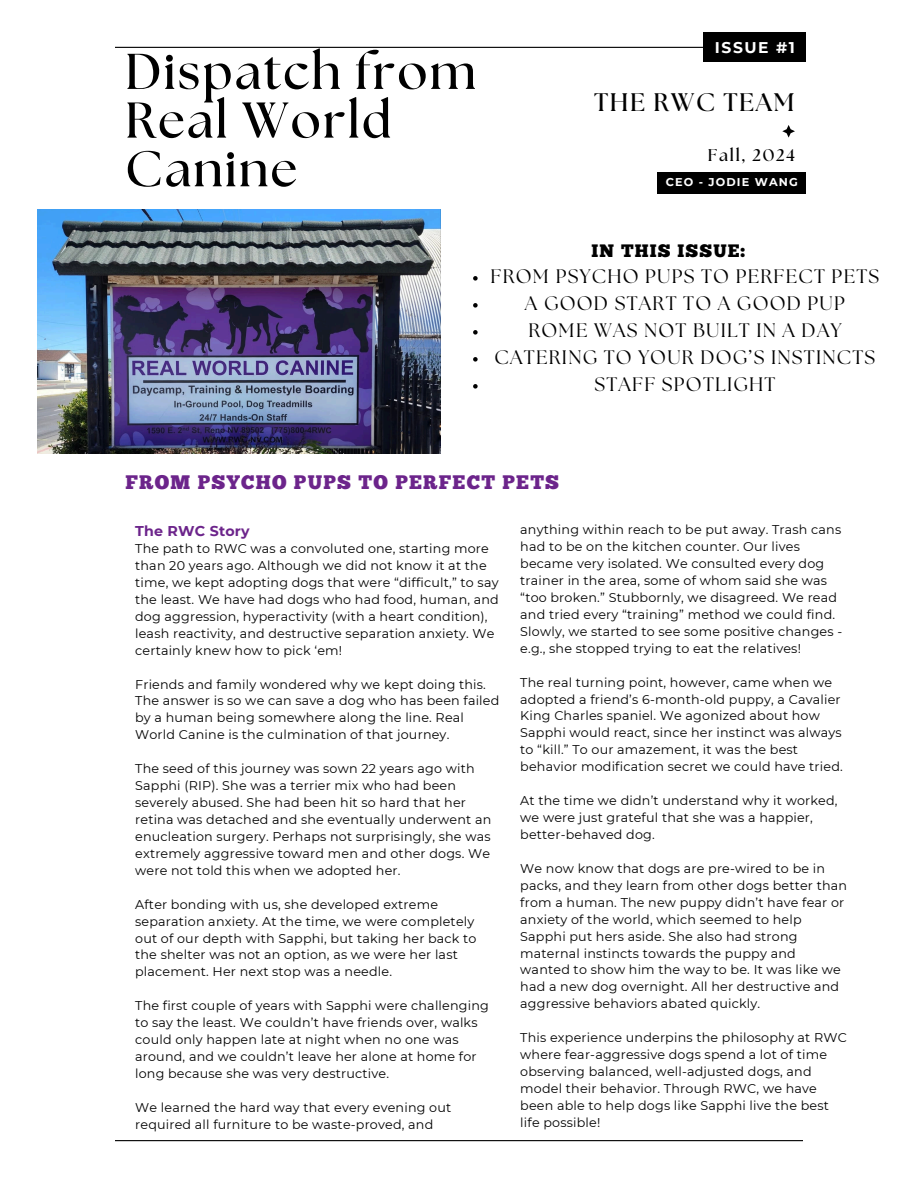
<style>
.page{position:relative;width:918px;height:1188px;background:#fff}
.page>*{position:absolute;margin:0;border:0;box-sizing:border-box;transform-origin:0 0}
.t1{font:700 50.25px/48.8px "The Seasons";letter-spacing:.04em;color:#000}
.t2{font:700 25.35px "The Seasons";letter-spacing:.065em;color:#000}
.t3{font:19.65px "Chunk Five";letter-spacing:.065em;color:#6c248b}
.t4{font:19.5px "The Seasons";letter-spacing:.065em;color:#000}
.t5{font:18px "Chunk Five";letter-spacing:.065em;color:#000}
.t6{font:700 16.95px "The Seasons";letter-spacing:.1em;color:#000}
.t7{font:700 15.45px "Montserrat";letter-spacing:.1em;color:#fff}
.t8{font:700 14.25px "Montserrat";letter-spacing:.015em;color:#6c248b}
.t9{font:12.75px/17px "Montserrat";letter-spacing:.015em;color:#000}
.t10{font:700 11.25px "Montserrat";letter-spacing:.1em;color:#fff}
</style>
<div class="page">
<hr style="left:115px;top:47px;width:688px;height:1px;background:#000">
<hr style="left:115px;top:1140px;width:688px;height:1px;background:#000">
<svg style="left:782px;top:125px;width:13px;height:13px"></svg>
<img style="left:38px;top:209px;width:402px;height:244px">
<div style="left:703px;top:32px;width:103px;height:30px;background:#000"></div>
<div style="left:657px;top:172px;width:149px;height:22px;background:#000"></div>
<svg style="left:473px;top:276px;width:5px;height:5px"></svg>
<svg style="left:473px;top:303px;width:5px;height:5px"></svg>
<svg style="left:473px;top:330px;width:5px;height:5px"></svg>
<svg style="left:473px;top:357px;width:5px;height:5px"></svg>
<svg style="left:473px;top:384px;width:5px;height:5px"></svg>
<p class="t1" style="left:125px;top:49px;width:352px">Dispatch from<br>Real World<br>Canine</p>
<p class="t7" style="left:715px;top:38px;width:82px">ISSUE #1</p>
<p class="t2" style="left:594px;top:91px;width:202px">THE RWC TEAM</p>
<p class="t6" style="left:708px;top:147px;width:89px">Fall, 2024</p>
<p class="t10" style="left:666px;top:175px;width:134px">CEO - JODIE WANG</p>
<p class="t5" style="left:592px;top:243px;width:155px">IN THIS ISSUE:</p>
<p class="t4" style="left:491px;top:267px;width:390px">FROM PSYCHO PUPS TO PERFECT PETS</p>
<p class="t4" style="left:525px;top:294px;width:321px">A GOOD START TO A GOOD PUP</p>
<p class="t4" style="left:528px;top:321px;width:315px">ROME WAS NOT BUILT IN A DAY</p>
<p class="t4" style="left:494px;top:348px;width:382px">CATERING TO YOUR DOG’S INSTINCTS</p>
<p class="t4" style="left:594px;top:375px;width:183px">STAFF SPOTLIGHT</p>
<p class="t3" style="left:125px;top:475px;width:435px">FROM PSYCHO PUPS TO PERFECT PETS</p>
<h5 class="t8" style="left:135px;top:522px;width:116px">The RWC Story</h5>
<h1 class="t9" style="left:135px;top:540px;width:365px">The path to RWC was a convoluted one, starting more than 20 years ago. Although we did not know it at the time, we kept adopting dogs that were “difficult,” to say the least. We have had dogs who had food, human, and dog aggression, hyperactivity (with a heart condition), leash reactivity, and destructive separation anxiety. We certainly knew how to pick ‘em!</h1>
<h6 class="t9" style="left:135px;top:676px;width:366px">Friends and family wondered why we kept doing this.<br>The answer is so we can save a dog who has been failed by a human being somewhere along the line. Real World Canine is the culmination of that journey.</h6>
<p class="t9" style="left:135px;top:760px;width:358px">The seed of this journey was sown 22 years ago with Sapphi (RIP). She was a terrier mix who had been severely abused. She had been hit so hard that her retina was detached and she eventually underwent an enucleation surgery. Perhaps not surprisingly, she was extremely aggressive toward men and other dogs. We were not told this when we adopted her.</p>
<p class="t9" style="left:135px;top:896px;width:343px">After bonding with us, she developed extreme separation anxiety. At the time, we were completely out of our depth with Sapphi, but taking her back to the shelter was not an option, as we were her last placement. Her next stop was a needle.</p>
<h3 class="t9" style="left:135px;top:997px;width:355px">The first couple of years with Sapphi were challenging to say the least. We couldn’t have friends over, walks could only happen late at night when no one was around, and we couldn’t leave her alone at home for long because she was very destructive.</h3>
<p class="t9" style="left:135px;top:1099px;width:318px">We learned the hard way that every evening out required all furniture to be waste-proved, and</p>
<p class="t9" style="left:520px;top:521px;width:323px">anything within reach to be put away. Trash cans had to be on the kitchen counter. Our lives became very isolated. We consulted every dog trainer in the area, some of whom said she was “too broken.” Stubbornly, we disagreed. We read and tried every “training” method we could find.<br>Slowly, we started to see some positive changes - e.g., she stopped trying to eat the relatives!</p>
<p class="t9" style="left:520px;top:674px;width:324px">The real turning point, however, came when we adopted a friend’s 6-month-old puppy, a Cavalier King Charles spaniel. We agonized about how Sapphi would react, since her instinct was always to “kill.” To our amazement, it was the best behavior modification secret we could have tried.</p>
<p class="t9" style="left:520px;top:792px;width:319px">At the time we didn’t understand why it worked, we were just grateful that she was a happier, better-behaved dog.</p>
<p class="t9" style="left:520px;top:860px;width:328px">We now know that dogs are pre-wired to be in packs, and they learn from other dogs better than from a human. The new puppy didn’t have fear or anxiety of the world, which seemed to help Sapphi put hers aside. She also had strong maternal instincts towards the puppy and wanted to show him the way to be. It was like we had a new dog overnight. All her destructive and aggressive behaviors abated quickly.</p>
<p class="t9" style="left:520px;top:1029px;width:328px">This experience underpins the philosophy at RWC where fear-aggressive dogs spend a lot of time observing balanced, well-adjusted dogs, and model their behavior. Through RWC, we have been able to help dogs like Sapphi live the best life possible!</p>
</div>
